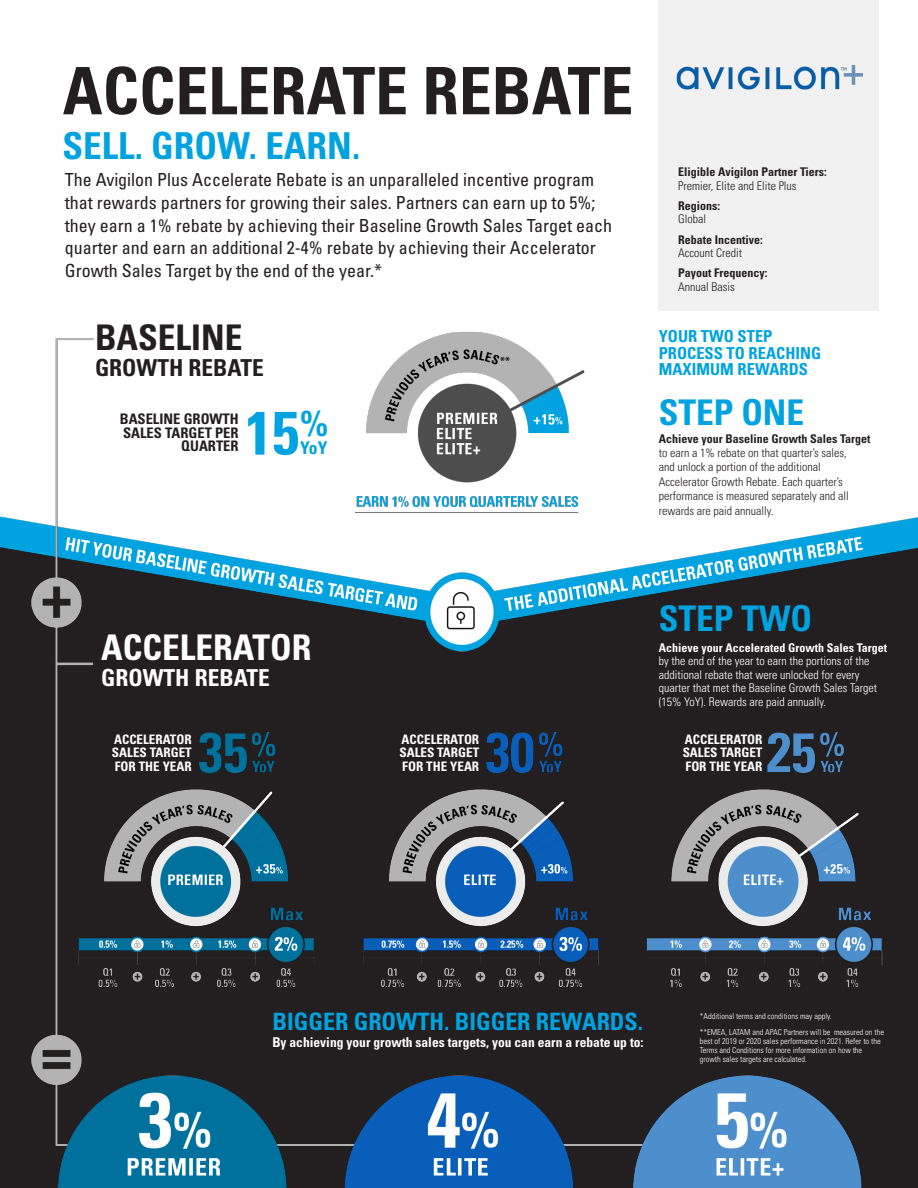
<style>
.page{position:relative;width:918px;height:1188px;background:#fff}
.page>*{position:absolute;margin:0;border:0;box-sizing:border-box;transform-origin:0 0}
.Product_name_Descrip{font:700 condensed 65.55px "Univers LT Pro";color:#231f20}
.Product_name_Descrip-2{font:700 condensed 61.05px "Univers LT Pro";color:#00a3e0}
.Product_name_Descrip-3{font:700 condensed 37.2px "Univers LT Pro";color:#00a3e0}
.Product_name_Descrip-4{font:700 condensed 36px "Univers LT Pro";color:#00a3e0}
.Product_name_Descrip-5{font:700 condensed 35.4px "Univers LT Pro";color:#00a3e0}
.Product_name_Descrip-6{font:700 condensed 35.4px "Univers LT Pro";color:#fff}
.Product_name_Descrip-7{font:700 condensed 35.4px "Univers LT Pro";color:#231f20}
.Product_name_Descrip-8{font:700 condensed 24px "Univers LT Pro";color:#00a3e0}
.Product_name_Descrip-9{font:700 condensed 23.4px "Univers LT Pro";color:#231f20}
.Product_name_Descrip-10{font:700 condensed 23.4px "Univers LT Pro";color:#fff}
.Product_name_Descrip-11{font:condensed 18px/22.8px "Univers LT Pro";color:#231f20}
.Product_name_Descrip-12{font:700 condensed 17.55px "Univers LT Pro";color:#00a3e0}
.Product_name_Descrip-13{font:700 condensed 16.5px/16.5px "Univers LT Pro";color:#00a3e0}
.Product_name_Descrip-14{font:700 condensed 14.55px/13.5px "Univers LT Pro";color:#231f20;text-align:right}
.Product_name_Descrip-15{font:700 condensed 13.5px "Univers LT Pro";color:#fff}
.Product_name_Descrip-16{font:700 condensed 13.05px "Univers LT Pro";color:#fff}
.Product_name_Descrip-17{font:300 condensed 12px/14.4px "Univers LT Pro";color:#231f20}
.Product_name_Descrip-18{font:700 condensed 12px/13.5px "Univers LT Pro";color:#231f20}
.Product_name_Descrip-19{font:300 condensed 12px/13.5px "Univers LT Pro";color:#fff}
.Product_name_Descrip-20{font:700 condensed 12px/13.5px "Univers LT Pro";color:#fff}
.Product_name_Descrip-21{font:700 condensed 11.25px "Univers LT Pro";color:#231f20}
.Product_name_Descrip-22{font:300 condensed 8.25px/9px "Univers LT Pro";color:#fff}
.s1{font-weight:300}
.s2{font-weight:700}
</style>
<div class="page">
<img style="left:0;top:338px;width:918px;height:816px">
<div style="left:659px;top:0;width:220px;height:310px;background:#f1f1f1"></div>
<img style="left:676px;top:65px;width:187px;height:25px">
<img style="left:351px;top:331px;width:235px;height:189px">
<img style="left:2px;top:1067px;width:916px;height:121px">
<img style="left:181px;top:716px;width:683px;height:69px">
<p class="Product_name_Descrip" style="left:63px;top:51px;width:572px">ACCELERATE REBATE</p>
<p class="Product_name_Descrip-3" style="left:63px;top:123px;width:299px">SELL. GROW. EARN.</p>
<p class="Product_name_Descrip-11" style="left:65px;top:168px;width:549px">The Avigilon Plus Accelerate Rebate is an unparalleled incentive program that rewards partners for growing their sales. Partners can earn up to 5%; they earn a 1% rebate by achieving their Baseline Growth Sales Target each quarter and earn an additional 2-4% rebate by achieving their Accelerator Growth Sales Target by the end of the year.*</p>
<p class="Product_name_Descrip-7" style="left:95px;top:315px;width:149px">BASELINE</p>
<p class="Product_name_Descrip-9" style="left:95px;top:353px;width:170px">GROWTH REBATE</p>
<p class="Product_name_Descrip-14" style="left:120px;top:412px;width:120px">BASELINE GROWTH<br>SALES TARGET PER<br>QUARTER</p>
<p class="Product_name_Descrip-2" style="left:245px;top:395px;width:56px">15</p>
<p class="Product_name_Descrip-4" style="left:300px;top:402px;width:30px">%</p>
<p class="Product_name_Descrip-12" style="left:300px;top:437px;width:29px">YoY</p>
<p class="Product_name_Descrip-21" style="left:500px;top:354px;width:11px">**</p>
<p class="Product_name_Descrip-18" style="left:678px;top:165px;width:150px">Eligible Avigilon Partner Tiers:<br><span class="s1">Premier, Elite and Elite Plus</span></p>
<p class="Product_name_Descrip-18" style="left:678px;top:199px;width:43px">Regions:<br><span class="s1">Global</span></p>
<p class="Product_name_Descrip-18" style="left:678px;top:232px;width:86px">Rebate Incentive:<br><span class="s1">Account Credit</span></p>
<p class="Product_name_Descrip-18" style="left:678px;top:266px;width:91px">Payout Frequency:<br><span class="s1">Annual Basis</span></p>
<p class="Product_name_Descrip-13" style="left:659px;top:328px;width:164px">YOUR TWO STEP<br>PROCESS TO REACHING<br>MAXIMUM REWARDS</p>
<p class="Product_name_Descrip-5" style="left:659px;top:390px;width:147px">STEP ONE</p>
<p class="Product_name_Descrip-17" style="left:659px;top:431px;width:213px"><span class="s2">Achieve your Baseline Growth Sales Target </span>to earn a 1% rebate on that quarter’s sales,<br>and unlock a portion of the additional Accelerator Growth Rebate. Each quarter’s performance is measured separately and all rewards are paid annually.</p>
<p class="Product_name_Descrip-6" style="left:101px;top:625px;width:212px">ACCELERATOR</p>
<p class="Product_name_Descrip-10" style="left:101px;top:663px;width:170px">GROWTH REBATE</p>
<p class="Product_name_Descrip-16" style="left:114px;top:731px;width:79px">ACCELERATOR</p>
<p class="Product_name_Descrip-16" style="left:112px;top:745px;width:81px">SALES TARGET</p>
<p class="Product_name_Descrip-16" style="left:115px;top:758px;width:78px">FOR THE YEAR</p>
<p class="Product_name_Descrip-16" style="left:402px;top:731px;width:79px">ACCELERATOR</p>
<p class="Product_name_Descrip-16" style="left:399px;top:745px;width:81px">SALES TARGET</p>
<p class="Product_name_Descrip-16" style="left:402px;top:758px;width:78px">FOR THE YEAR</p>
<p class="Product_name_Descrip-5" style="left:659px;top:597px;width:155px">STEP TWO</p>
<p class="Product_name_Descrip-20" style="left:659px;top:641px;width:230px">Achieve your Accelerated Growth Sales Target <span class="s1">by the end of the year to earn the portions of the</span></p>
<p class="Product_name_Descrip-19" style="left:659px;top:667px;width:220px">additional rebate that were unlocked for every quarter that met the Baseline Growth Sales Target (15% YoY). Rewards are paid annually.</p>
<p class="Product_name_Descrip-16" style="left:685px;top:731px;width:79px">ACCELERATOR</p>
<p class="Product_name_Descrip-16" style="left:683px;top:745px;width:81px">SALES TARGET</p>
<p class="Product_name_Descrip-16" style="left:686px;top:758px;width:78px">FOR THE YEAR</p>
<p class="Product_name_Descrip-8" style="left:273px;top:1007px;width:372px">BIGGER GROWTH. BIGGER REWARDS.</p>
<p class="Product_name_Descrip-15" style="left:272px;top:1033px;width:373px">By achieving your growth sales targets, you can earn a rebate up to:</p>
<p class="Product_name_Descrip-22" style="left:700px;top:1011px;width:133px">*Additional terms and conditions may apply.</p>
<p class="Product_name_Descrip-22" style="left:700px;top:1027px;width:186px">**EMEA, LATAM and APAC Partners will be measured on the best of 2019 or 2020 sales performance in 2021. Refer to the Terms and Conditions for more information on how the growth sales targets are calculated.</p>
</div>
